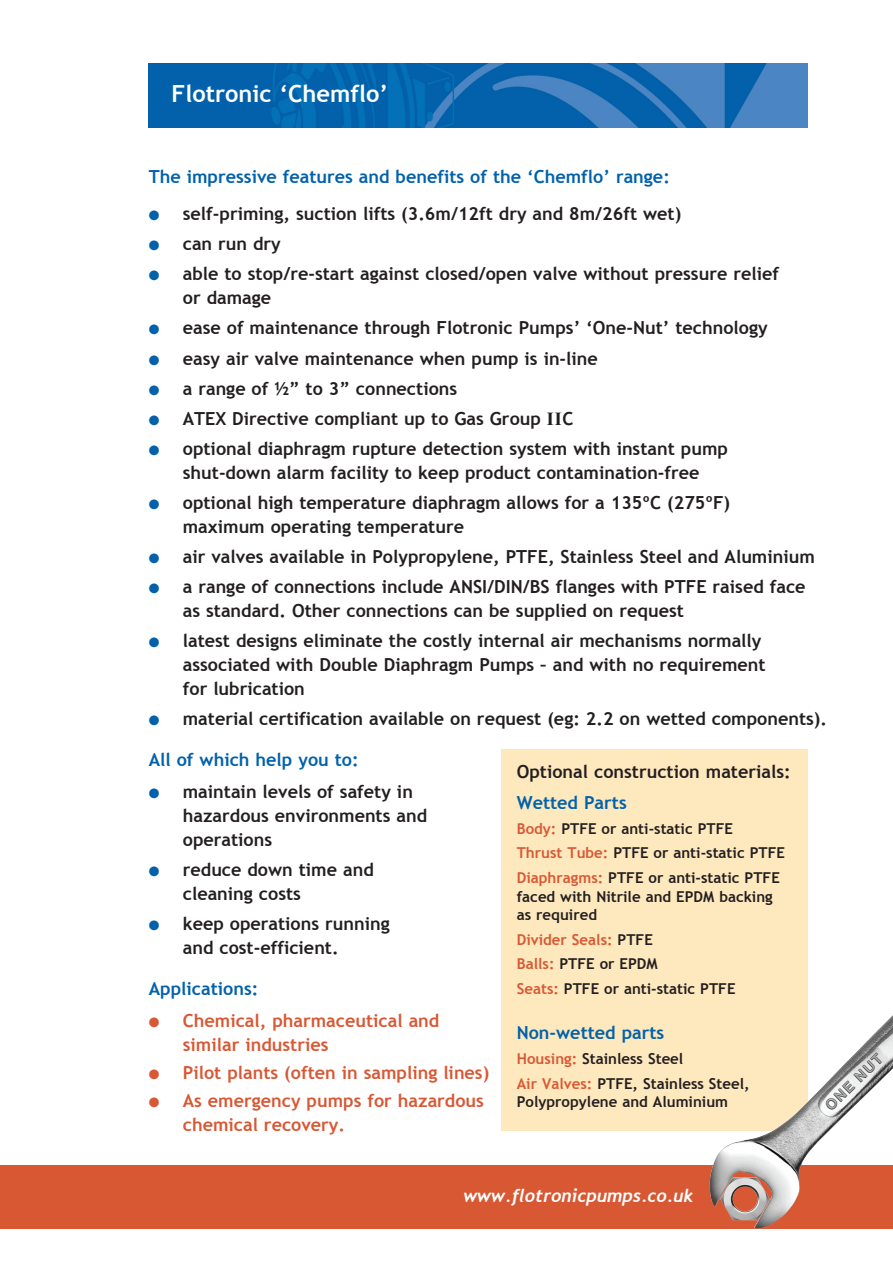
<style>
.page{position:relative;width:893px;height:1263px;background:#fff}
.page>*{position:absolute;margin:0;border:0;box-sizing:border-box;transform-origin:0 0}
.t1{font:700 23.7px "Trebuchet MS";color:#fff}
.t2{font:700 18px/23.9px "Trebuchet MS";color:#231f20}
.t3{font:700 18px/23.9px "Trebuchet MS";color:#d85834}
.t4{font:700 18px "Trebuchet MS";color:#0161aa}
.t5{font:italic 700 18px "Trebuchet";color:#fff}
.t6{font:700 15px/18.3px "Trebuchet MS";color:#231f20}
.t7{font:700 15px "Trebuchet MS";color:#d85834}
.s1{color:#0161aa}
.s2{font-family:"Times NRMT"}
.s3{color:#d85834}
.s4{color:#231f20}
</style>
<div class="page">
<img style="left:149px;top:64px;width:659px;height:64px">
<div style="left:502px;top:749px;width:306px;height:382px;background:#fee8be"></div>
<div style="left:0;top:1165px;width:893px;height:64px;background:#d85834"></div>
<img style="left:819px;top:1015px;width:74px;height:76px">
<p class="t1" style="left:172px;top:79px;width:218px">Flotronic ‘Chemflo’</p>
<p class="t4" style="left:149px;top:166px;width:523px">The impressive features and benefits of the ‘Chemflo’ range:</p>
<p class="t2" style="left:149px;top:202px;width:534px"><span class="s1">●</span> self-priming, suction lifts (3.6m/12ft dry and 8m/26ft wet)</p>
<p class="t2" style="left:149px;top:232px;width:134px"><span class="s1">●</span> can run dry</p>
<p class="t2" style="left:183px;top:262px;width:598px;text-indent:-34px"><span class="s1">●</span> able to stop/re-start against closed/open valve without pressure relief or damage</p>
<p class="t2" style="left:149px;top:316px;width:620px"><span class="s1">●</span> ease of maintenance through Flotronic Pumps’ ‘One-Nut’ technology</p>
<p class="t2" style="left:149px;top:346px;width:451px"><span class="s1">●</span> easy air valve maintenance when pump is in-line</p>
<p class="t2" style="left:149px;top:376px;width:310px"><span class="s1">●</span> a range of ½” to 3” connections</p>
<p class="t2" style="left:149px;top:407px;width:426px"><span class="s1">●</span> ATEX Directive compliant up to Gas Group <span class="s2">II</span>C</p>
<p class="t2" style="left:149px;top:437px;width:581px;text-align:center"><span class="s1">●</span> optional diaphragm rupture detection system with instant pump shut-down alarm facility to keep product contamination-free</p>
<p class="t2" style="left:183px;top:491px;width:549px;text-indent:-34px"><span class="s1">●</span> optional high temperature diaphragm allows for a 135ºC (275ºF) maximum operating temperature</p>
<p class="t2" style="left:149px;top:545px;width:667px"><span class="s1">●</span> air valves available in Polypropylene, PTFE, Stainless Steel and Aluminium</p>
<p class="t2" style="left:183px;top:575px;width:624px;text-indent:-34px"><span class="s1">●</span> a range of connections include ANSI/DIN/BS flanges with PTFE raised face as standard. Other connections can be supplied on request</p>
<p class="t2" style="left:183px;top:629px;width:584px;text-indent:-34px"><span class="s1">●</span> latest designs eliminate the costly internal air mechanisms normally associated with Double Diaphragm Pumps – and with no requirement for lubrication</p>
<p class="t2" style="left:149px;top:707px;width:680px"><span class="s1">●</span> material certification available on request (eg: 2.2 on wetted components).</p>
<p class="t4" style="left:149px;top:748px;width:211px">All of which help you to:</p>
<p class="t2" style="left:183px;top:780px;width:246px;text-indent:-34px"><span class="s1">●</span> maintain levels of safety in hazardous environments and operations</p>
<p class="t2" style="left:183px;top:858px;width:192px;text-indent:-34px"><span class="s1">●</span> reduce down time and cleaning costs</p>
<p class="t2" style="left:183px;top:912px;width:208px;text-indent:-34px"><span class="s1">●</span> keep operations running and cost-efficient.</p>
<p class="t4" style="left:149px;top:977px;width:111px">Applications:</p>
<p class="t3" style="left:183px;top:1009px;width:258px;text-indent:-34px">● Chemical, pharmaceutical and similar industries</p>
<p class="t3" style="left:149px;top:1061px;width:342px">● Pilot plants (often in sampling lines)</p>
<p class="t3" style="left:183px;top:1089px;width:303px;text-indent:-34px">● As emergency pumps for hazardous chemical recovery.</p>
<p class="t2" style="left:517px;top:759px;width:275px">Optional construction materials:</p>
<p class="t4" style="left:517px;top:791px;width:112px">Wetted Parts</p>
<p class="t6" style="left:517px;top:819px;width:218px"><span class="s3">Body:</span> PTFE or anti-static PTFE</p>
<p class="t6" style="left:517px;top:844px;width:270px"><span class="s3">Thrust Tube:</span> PTFE or anti-static PTFE</p>
<p class="t6" style="left:517px;top:869px;width:265px"><span class="s3">Diaphragms:</span> PTFE or anti-static PTFE faced with Nitrile and EPDM backing as required</p>
<p class="t7" style="left:517px;top:930px;width:138px">Divider Seals: <span class="s4">PTFE</span></p>
<p class="t6" style="left:517px;top:955px;width:142px"><span class="s3">Balls:</span> PTFE or EPDM</p>
<p class="t6" style="left:517px;top:980px;width:220px"><span class="s3">Seats:</span> PTFE or anti-static PTFE</p>
<p class="t4" style="left:517px;top:1022px;width:149px">Non-wetted parts</p>
<p class="t6" style="left:517px;top:1050px;width:168px"><span class="s3">Housing:</span> Stainless Steel</p>
<p class="t6" style="left:517px;top:1074px;width:234px"><span class="s3">Air Valves:</span> PTFE, Stainless Steel,<br>Polypropylene and Aluminium</p>
<p class="t5" style="left:463px;top:1184px;width:231px">www.flotronicpumps.co.uk</p>
</div>
